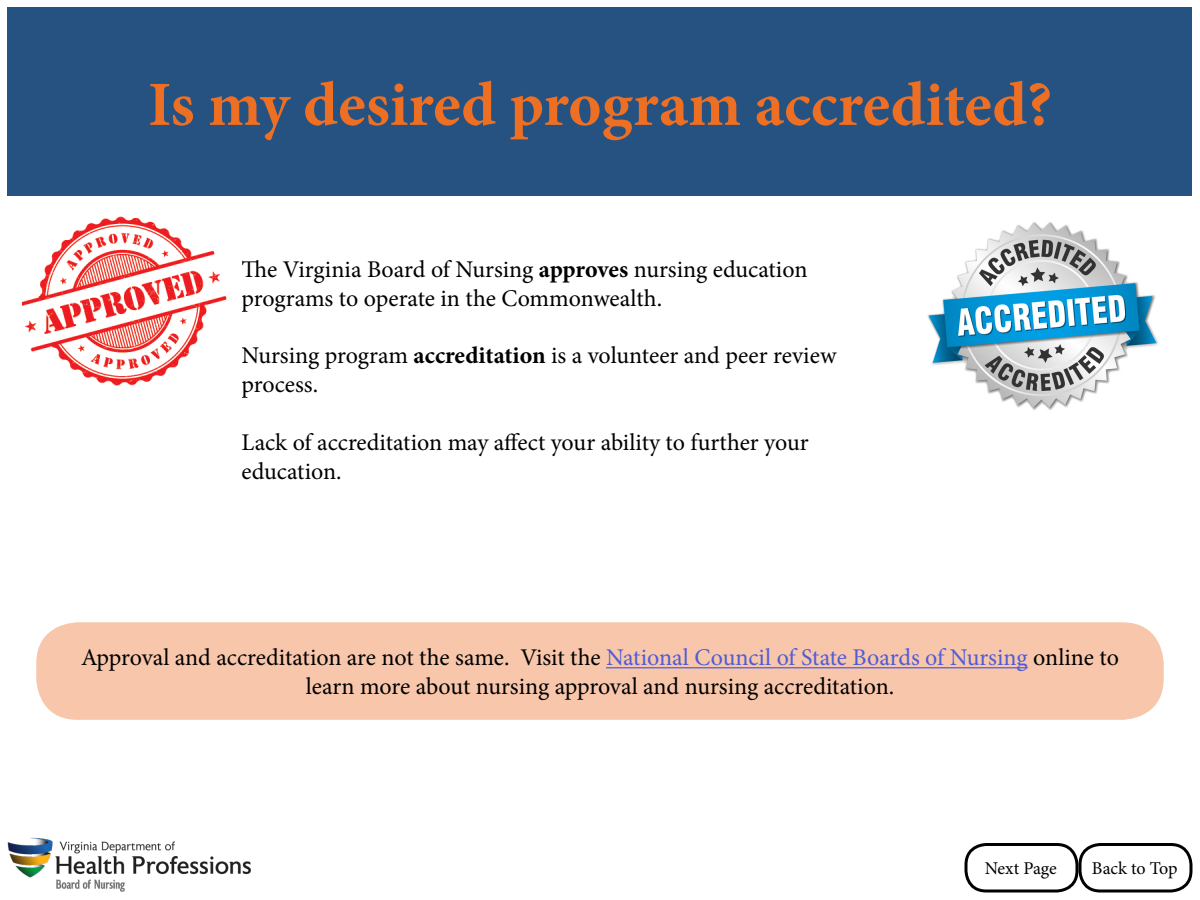
<style>
.page{position:relative;width:1200px;height:900px;background:#fff}
.page>*{position:absolute;margin:0;border:0;box-sizing:border-box;transform-origin:0 0}
.t1{font:700 63px "Minion Pro";color:#ed6f24}
.t2{font:24px/28.8px "Minion Pro";letter-spacing:-.005em;color:#000}
.t3{font:18px "Minion Pro";letter-spacing:-.005em;color:#000}
.s1{font-weight:700}
.s2{color:#4f5cd6}
</style>
<div class="page">
<div style="left:8px;top:8px;width:1184px;height:188px;background:#265282"></div>
<img style="left:927px;top:222px;width:232px;height:188px">
<div style="left:36px;top:622px;width:1128px;height:98px;background:#f8c6aa;border-radius:41px"></div>
<hr style="left:606px;top:667px;width:422px;height:1px;background:#4f5cd6">
<div style="left:1078px;top:843px;width:114px;height:49px;border:3px solid #000;border-radius:20px"></div>
<div style="left:964px;top:843px;width:114px;height:49px;border:3px solid #000;border-radius:20px"></div>
<img style="left:22px;top:216px;width:205px;height:170px">
<img style="left:8px;top:837px;width:243px;height:55px">
<h1 class="t1" style="left:148px;top:60px;width:906px">Is my desired program accredited?</h1>
<p class="t2" style="left:242px;top:255px;width:567px">The Virginia Board of Nursing <span class="s1">approves</span> nursing education programs to operate in the Commonwealth.</p>
<p class="t2" style="left:242px;top:341px;width:597px">Nursing program <span class="s1">accreditation</span> is a volunteer and peer review process.</p>
<p class="t2" style="left:242px;top:428px;width:569px">Lack of accreditation may affect your ability to further your education.</p>
<p class="t2" style="left:81px;top:643px;width:1039px;text-align:center">Approval and accreditation are not the same. Visit the <span class="s2">National Council of State Boards of Nursing</span> online to learn more about nursing approval and nursing accreditation.</p>
<p class="t3" style="left:985px;top:856px;width:74px">Next Page</p>
<p class="t3" style="left:1092px;top:856px;width:87px">Back to Top</p>
</div>
